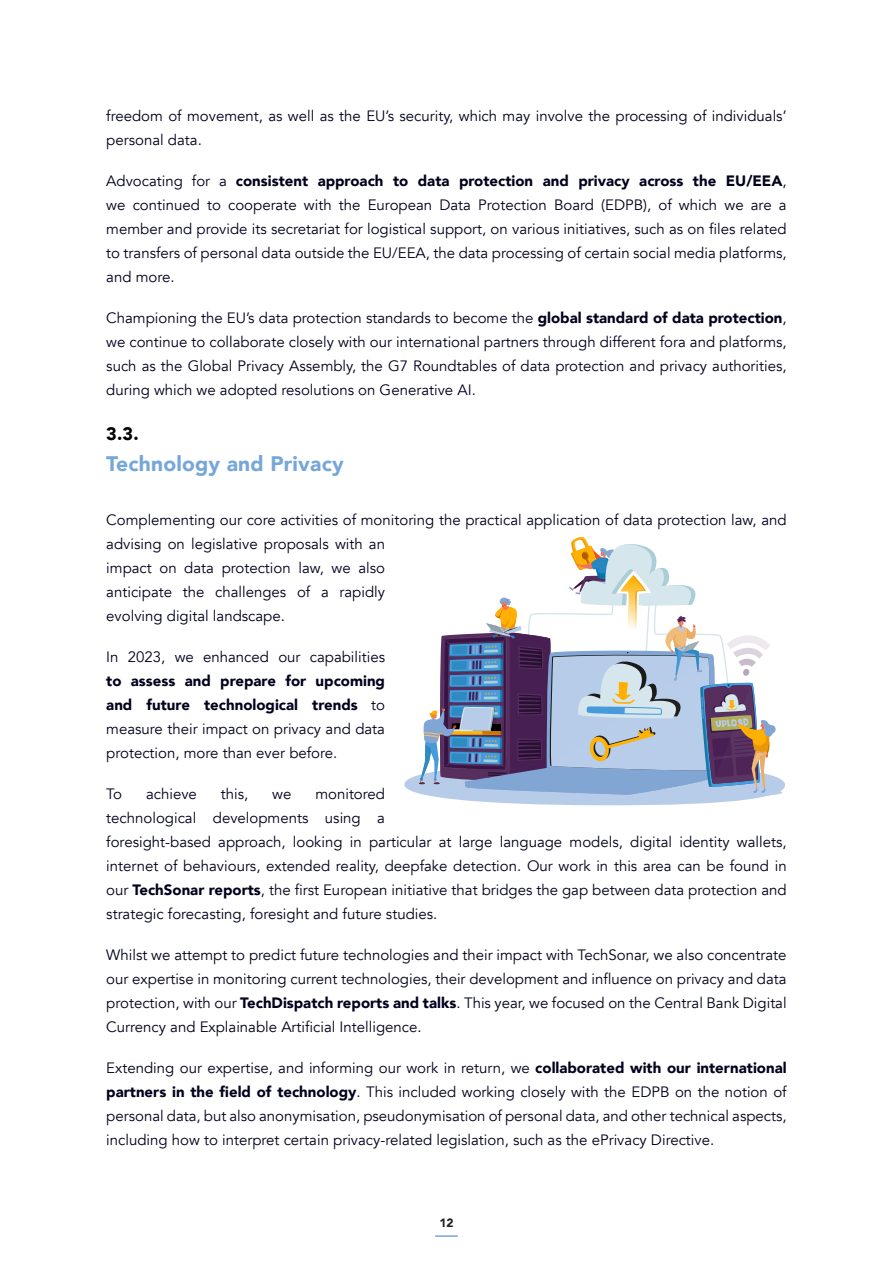
<style>
.page{position:relative;width:893px;height:1263px;background:#fff}
.page>*{position:absolute;margin:0;border:0;box-sizing:border-box;transform-origin:0 0}
.t1{font:900 21px "Avenir";letter-spacing:.01em;color:#76a7d9}
.t2{font:900 18px "Avenir";color:#000}
.Body_text{font:15px/24px "Avenir";color:#01011c;text-align:justify}
.t3{font:900 12px "Avenir";color:#231f20}
.s1{font-weight:900}
</style>
<div class="page">
<hr style="left:435px;top:1235px;width:23px;height:2px;background:#75a7d9">
<svg style="left:404px;top:537px;width:381px;height:269px"></svg>
<p class="Body_text" style="left:106px;top:104px;width:682px">freedom of movement, as well as the EU’s security, which may involve the processing of individuals’ personal data.</p>
<p class="Body_text" style="left:106px;top:169px;width:682px">Advocating for a <span class="s1">consistent approach to data protection and privacy across the EU/EEA</span>, we continued to cooperate with the European Data Protection Board (EDPB), of which we are a member and provide its secretariat for logistical support, on various initiatives, such as on files related to transfers of personal data outside the EU/EEA, the data processing of certain social media platforms, and more.</p>
<p class="Body_text" style="left:106px;top:306px;width:682px">Championing the EU’s data protection standards to become the <span class="s1">global standard of data protection</span>, we continue to collaborate closely with our international partners through different fora and platforms, such as the Global Privacy Assembly, the G7 Roundtables of data protection and privacy authorities, during which we adopted resolutions on Generative AI.</p>
<p class="t2" style="left:106px;top:418px;width:34px">3.3.</p>
<p class="t1" style="left:106px;top:446px;width:239px">Technology and Privacy</p>
<p class="Body_text" style="left:106px;top:508px;width:682px;text-align:left">Complementing our core activities of monitoring the practical application of data protection law, and advising on legislative proposals with an<br>impact on data protection law, we also<br>anticipate the challenges of a rapidly<br>evolving digital landscape.</p>
<p class="Body_text" style="left:106px;top:645px;width:280px">In 2023, we enhanced our capabilities <span class="s1">to assess and prepare for upcoming and future technological trends</span> to measure their impact on privacy and data protection, more than ever before.</p>
<p class="Body_text" style="left:106px;top:782px;width:17px">To</p>
<p class="Body_text" style="left:146px;top:782px;width:52px">achieve</p>
<p class="Body_text" style="left:221px;top:782px;width:29px">this,</p>
<p class="Body_text" style="left:272px;top:782px;width:21px">we</p>
<p class="Body_text" style="left:106px;top:782px;width:682px;text-align:left;text-indent:209px">monitored<br>technological developments using a<br>foresight-based approach, looking in particular at large language models, digital identity wallets, internet of behaviours, extended reality, deepfake detection. Our work in this area can be found in our <span class="s1">TechSonar reports</span>, the first European initiative that bridges the gap between data protection and strategic forecasting, foresight and future studies.</p>
<p class="Body_text" style="left:106px;top:943px;width:682px">Whilst we attempt to predict future technologies and their impact with TechSonar, we also concentrate our expertise in monitoring current technologies, their development and influence on privacy and data protection, with our <span class="s1">TechDispatch reports and talks</span>. This year, we focused on the Central Bank Digital Currency and Explainable Artificial Intelligence.</p>
<p class="Body_text" style="left:106px;top:1056px;width:682px">Extending our expertise, and informing our work in return, we <span class="s1">collaborated with our international partners in the field of technology</span>. This included working closely with the EDPB on the notion of personal data, but also anonymisation, pseudonymisation of personal data, and other technical aspects, including how to interpret certain privacy-related legislation, such as the ePrivacy Directive.</p>
<p class="t3" style="left:439px;top:1213px;width:16px">12</p>
</div>
